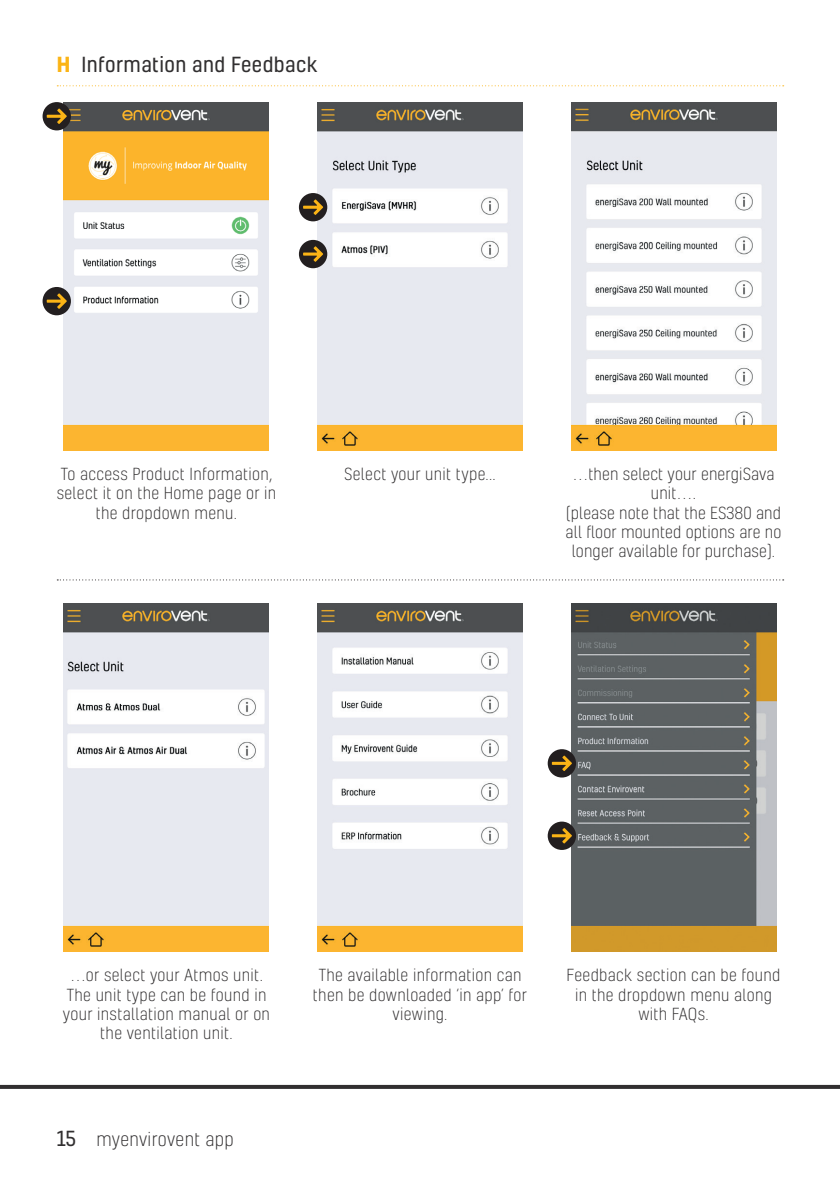
<style>
.page{position:relative;width:840px;height:1191px;background:#fff}
.page>*{position:absolute;margin:0;border:0;box-sizing:border-box;transform-origin:0 0}
.t1{font:20px "Kelson";letter-spacing:.02em;color:#312f30}
.t2{font:300 18px "Kelson";letter-spacing:.02em;color:#312f30}
.t3{font:300 16px/19.2px "Kelson";letter-spacing:.02em;color:#312f30;text-align:center}
.s1{font-weight:700;color:#fbb416}
.s2{font-weight:400;font-size:20px}
</style>
<div class="page">
<svg style="left:0;top:1085px;width:839px;height:4px;background:#353334"></svg>
<img style="left:64px;top:102px;width:204px;height:349px">
<svg style="left:57px;top:85px;width:726px;height:1px"></svg>
<img style="left:571px;top:102px;width:204px;height:349px">
<img style="left:317px;top:102px;width:205px;height:349px">
<img style="left:64px;top:603px;width:204px;height:349px">
<svg style="left:57px;top:579px;width:726px;height:1px"></svg>
<img style="left:317px;top:603px;width:205px;height:349px">
<div style="left:43px;top:287px;width:28px;height:28px;background:#231f20;border-radius:50%"></div>
<svg style="left:47px;top:293px;width:20px;height:16px"></svg>
<div style="left:43px;top:102px;width:28px;height:28px;background:#231f20;border-radius:50%"></div>
<svg style="left:47px;top:109px;width:20px;height:15px"></svg>
<div style="left:299px;top:240px;width:28px;height:28px;background:#231f20;border-radius:50%"></div>
<svg style="left:303px;top:246px;width:20px;height:16px"></svg>
<div style="left:299px;top:193px;width:28px;height:28px;background:#231f20;border-radius:50%"></div>
<svg style="left:303px;top:199px;width:20px;height:16px"></svg>
<img style="left:571px;top:603px;width:204px;height:349px">
<div style="left:547px;top:749px;width:28px;height:28px;background:#231f20;border-radius:50%"></div>
<svg style="left:551px;top:755px;width:20px;height:16px"></svg>
<div style="left:547px;top:821px;width:28px;height:29px;background:#231f20;border-radius:50%"></div>
<svg style="left:551px;top:828px;width:20px;height:15px"></svg>
<p class="t1" style="left:57px;top:51px;width:262px"><span class="s1">H</span> Information and Feedback</p>
<p class="t3" style="left:57px;top:464px;width:221px">To access Product Information, select it on the Home page or in the dropdown menu.</p>
<p class="t3" style="left:344px;top:464px;width:153px">Select your unit type...</p>
<p class="t3" style="left:565px;top:464px;width:217px">…then select your energiSava unit….<br>(please note that the ES380 and all floor mounted options are no longer available for purchase).</p>
<p class="t3" style="left:63px;top:965px;width:208px">…or select your Atmos unit.<br>The unit type can be found in your installation manual or on the ventilation unit.</p>
<p class="t3" style="left:313px;top:965px;width:215px">The available information can then be downloaded ‘in app’ for viewing.</p>
<p class="t3" style="left:566px;top:965px;width:215px">Feedback section can be found in the dropdown menu along with FAQs.</p>
<p class="t2" style="left:57px;top:1127px;width:178px"><span class="s2">15</span> myenvirovent app</p>
</div>
